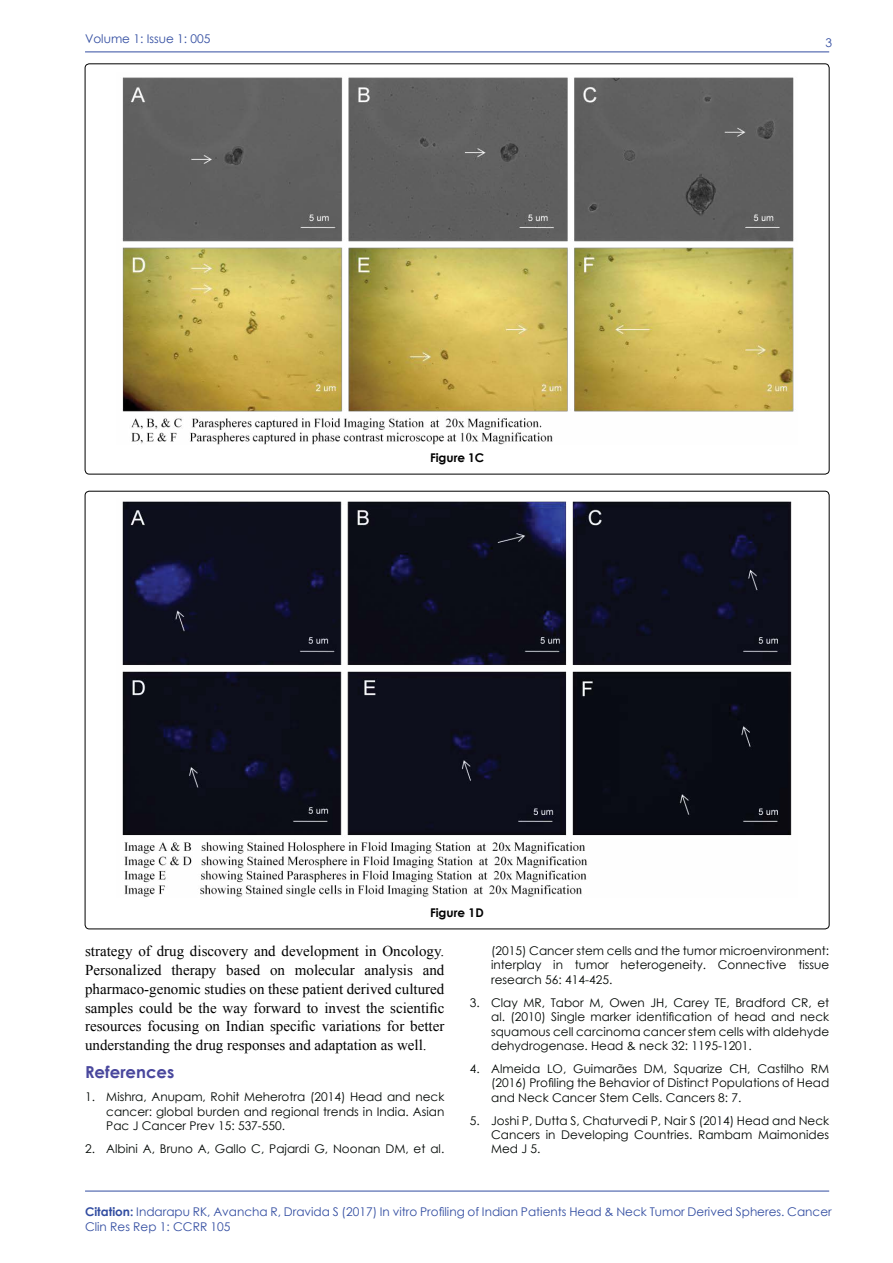
<style>
.page{position:relative;width:893px;height:1263px;background:#fff}
.page>*{position:absolute;margin:0;border:0;box-sizing:border-box;transform-origin:0 0}
.t1{font:700 16.5px "Century Gothic";color:#49479d}
.t2{font:15px/18.8px "Times New Roman";color:#000;text-align:justify}
.t3{font:12px/14.4px "Century Gothic";color:#000603;text-align:justify}
.t4{font:12px/15px "Century Gothic";color:#324da1}
.t5{font:700 12px "Century Gothic";color:#000}
.s1{font-weight:700}
</style>
<div class="page">
<hr style="left:85px;top:1191px;width:744px;height:1px;background:#324da1">
<hr style="left:85px;top:52px;width:744px;height:1px;background:#324da1">
<img style="left:122px;top:77px;width:672px;height:368px">
<img style="left:122px;top:501px;width:670px;height:396px">
<p class="t4" style="left:85px;top:31px;width:127px">Volume 1: Issue 1: 005</p>
<p class="t5" style="left:430px;top:449px;width:56px">Figure 1C</p>
<p class="t5" style="left:430px;top:904px;width:55px">Figure 1D</p>
<p class="t4" style="left:825px;top:35px;width:8px">3</p>
<p class="t2" style="left:85px;top:942px;width:361px">strategy of drug discovery and development in Oncology.<br>Personalized therapy based on molecular analysis and pharmaco-genomic studies on these patient derived cultured samples could be the way forward to invest the scientific resources focusing on Indian specific variations for better understanding the drug responses and adaptation as well.</p>
<h1 class="t1" style="left:85px;top:1060px;width:91px">References</h1>
<p class="t3" style="left:106px;top:1089px;width:340px;text-indent:-21px">1. Mishra, Anupam, Rohit Meherotra (2014) Head and neck cancer: global burden and regional trends in India. Asian Pac J Cancer Prev 15: 537-550.</p>
<p class="t3" style="left:85px;top:1141px;width:361px">2. Albini A, Bruno A, Gallo C, Pajardi G, Noonan DM, et al.</p>
<p class="t3" style="left:491px;top:943px;width:340px">(2015) Cancer stem cells and the tumor microenvironment: interplay in tumor heterogeneity. Connective tissue research 56: 414-425.</p>
<p class="t3" style="left:491px;top:995px;width:340px;text-indent:-21px">3. Clay MR, Tabor M, Owen JH, Carey TE, Bradford CR, et al. (2010) Single marker identification of head and neck squamous cell carcinoma cancer stem cells with aldehyde dehydrogenase. Head &amp; neck 32: 1195-1201.</p>
<p class="t3" style="left:491px;top:1061px;width:340px;text-indent:-21px">4. Almeida LO, Guimarães DM, Squarize CH, Castilho RM (2016) Profiling the Behavior of Distinct Populations of Head and Neck Cancer Stem Cells. Cancers 8: 7.</p>
<p class="t3" style="left:491px;top:1113px;width:340px;text-indent:-21px">5. Joshi P, Dutta S, Chaturvedi P, Nair S (2014) Head and Neck Cancers in Developing Countries. Rambam Maimonides Med J 5.</p>
<p class="t4" style="left:85px;top:1204px;width:748px"><span class="s1">Citation:</span> Indarapu RK, Avancha R, Dravida S (2017) In vitro Profiling of Indian Patients Head &amp; Neck Tumor Derived Spheres. Cancer<br>Clin Res Rep 1: CCRR 105</p>
</div>
